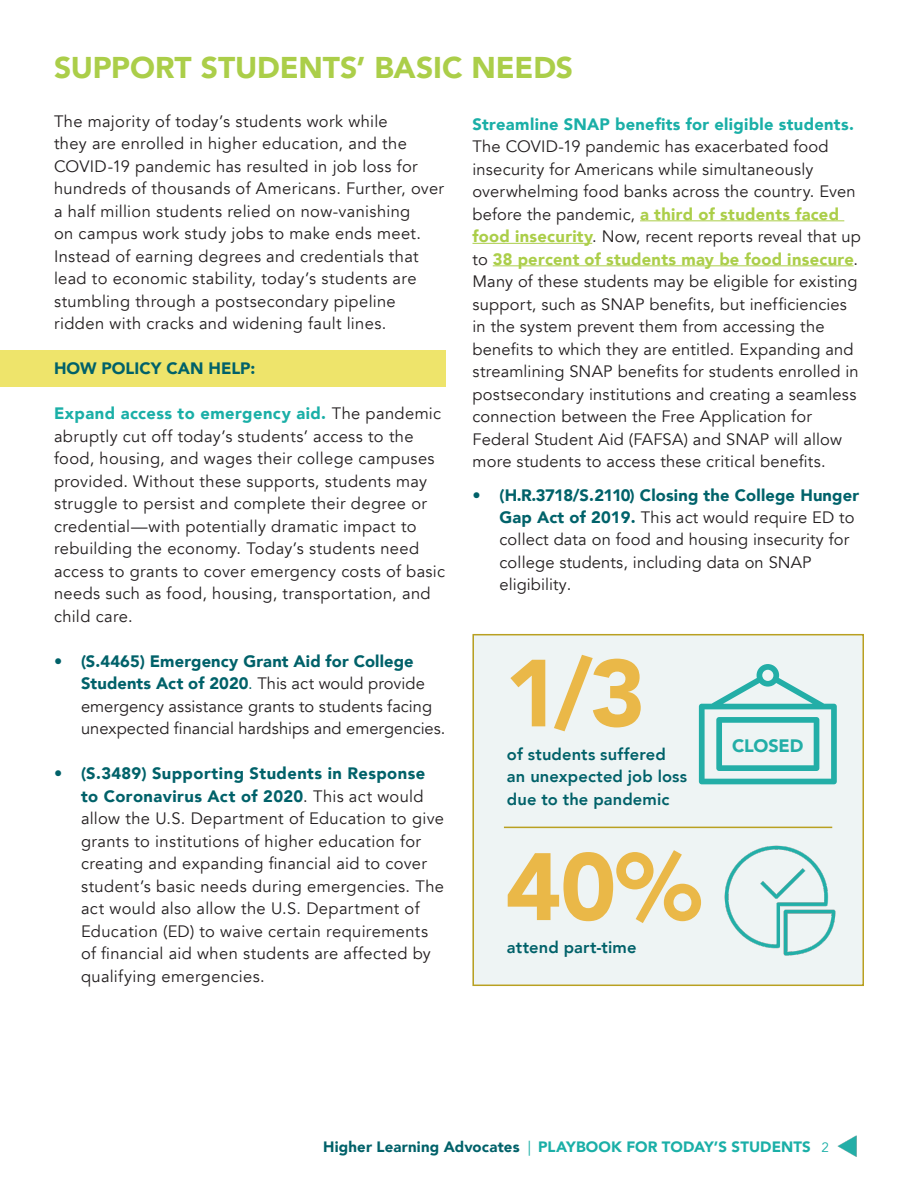
<style>
.page{position:relative;width:918px;height:1188px;background:#fff}
.page>*{position:absolute;margin:0;border:0;box-sizing:border-box;transform-origin:0 0}
.t1{font:900 94.5px "Avenir LT";color:#eab848}
.t2{font:900 94.05px "Avenir LT";color:#eab848}
.body{font:900 30px "Avenir";letter-spacing:-.005em;color:#abce49}
.t3{font:900 18px "Avenir";letter-spacing:-.01em;color:#23aea7}
.challenges_subhead{font:16.5px/22.5px "Avenir";letter-spacing:.015em;color:#231f20}
.body-2{font:16.5px/22.5px "Avenir";letter-spacing:.02em;color:#231f20}
.t4{font:800 16.5px/22.5px "Avenir LT";letter-spacing:.01em;color:#006169}
.Source_subhead{font:900 16.5px "Avenir";color:#006169}
.t5{font:900 15px "Avenir LT";letter-spacing:.01em;color:#1aafa7}
.s1{font-weight:900;color:#1aafa7}
.s2{font-weight:900;color:#006169}
.s3{color:#006169}
.s4{font-weight:900;color:#abce49}
.s5{font-weight:900;color:#00626a}
.s6{font-family:"Minion Pro";font-weight:400}
.s7{font-weight:400;font-size:13.5px}
</style>
<div class="page">
<img style="left:837px;top:1135px;width:20px;height:22px">
<div style="left:472px;top:635px;width:391px;height:351px;background:#eef4f4"></div>
<div style="left:472px;top:634px;width:392px;height:352px;border:2px solid #b9a021"></div>
<hr style="left:504px;top:827px;width:328px;height:1px;background:#b9a021">
<img style="left:724px;top:845px;width:112px;height:111px">
<svg style="left:699px;top:664px;width:138px;height:120px"></svg>
<hr style="left:640px;top:220px;width:204px;height:1px;background:#abce49">
<hr style="left:472px;top:243px;width:120px;height:1px;background:#abce49">
<hr style="left:493px;top:265px;width:361px;height:1px;background:#abce49">
<div style="left:0;top:351px;width:446px;height:36px;background:#eee46b"></div>
<p class="body" style="left:54px;top:42px;width:520px">SUPPORT STUDENTS’ BASIC NEEDS</p>
<p class="body-2" style="left:54px;top:110px;width:392px">The majority of today’s students work while<br>they are enrolled in higher education, and the COVID-19 pandemic has resulted in job loss for hundreds of thousands of Americans. Further, over a half million students relied on now-vanishing<br>on campus work study jobs to make ends meet.<br>Instead of earning degrees and credentials that lead to economic stability, today’s students are stumbling through a postsecondary pipeline ridden with cracks and widening fault lines.</p>
<p class="Source_subhead" style="left:54px;top:354px;width:203px">HOW POLICY CAN HELP:</p>
<p class="body-2" style="left:54px;top:403px;width:393px"><span class="s1">Expand access to emergency aid.</span> The pandemic abruptly cut off today’s students’ access to the food, housing, and wages their college campuses provided. Without these supports, students may struggle to persist and complete their degree or credential—with potentially dramatic impact to rebuilding the economy. Today’s students need access to grants to cover emergency costs of basic needs such as food, housing, transportation, and child care.</p>
<p class="challenges_subhead" style="left:81px;top:650px;width:366px;text-indent:-27px"><span class="s2">• (S.4465) Emergency Grant Aid for College Students Act of 2020</span><span class="s3">.</span> This act would provide emergency assistance grants to students facing unexpected financial hardships and emergencies.</p>
<p class="challenges_subhead" style="left:81px;top:762px;width:365px;text-indent:-27px"><span class="s2">• (S.3489) Supporting Students in Response to Coronavirus Act of 2020</span>. This act would allow the U.S. Department of Education to give grants to institutions of higher education for creating and expanding financial aid to cover student’s basic needs during emergencies. The act would also allow the U.S. Department of Education (ED) to waive certain requirements of financial aid when students are affected by qualifying emergencies.</p>
<p class="challenges_subhead" style="left:472px;top:113px;width:390px"><span class="s1">Streamline SNAP benefits for eligible students.<br></span>The COVID-19 pandemic has exacerbated food insecurity for Americans while simultaneously overwhelming food banks across the country. Even before the pandemic, <span class="s4">a third of students faced food insecurity</span>. Now, recent reports reveal that up to <span class="s4">38 percent of students may be food insecure</span>.<br>Many of these students may be eligible for existing support, such as SNAP benefits, but inefficiencies in the system prevent them from accessing the benefits to which they are entitled. Expanding and streamlining SNAP benefits for students enrolled in postsecondary institutions and creating a seamless connection between the Free Application for Federal Student Aid (FAFSA) and SNAP will allow more students to access these critical benefits.</p>
<p class="challenges_subhead" style="left:500px;top:484px;width:361px;text-indent:-27px"><span class="s2">• (H.R.3718/S.2110)</span> <span class="s5">Closing the College Hunger Gap Act of 2019.</span> This act would require ED to collect data on food and housing insecurity for college students, including data on SNAP eligibility.</p>
<p class="t2" style="left:505px;top:637px;width:142px">1/3</p>
<p class="t4" style="left:507px;top:743px;width:182px">of students suffered an unexpected job loss due to the pandemic</p>
<p class="t1" style="left:505px;top:830px;width:198px">40%</p>
<p class="t4" style="left:507px;top:936px;width:131px">attend part-time</p>
<p class="t3" style="left:732px;top:730px;width:73px">CLOSED</p>
<p class="t5" style="left:323px;top:1138px;width:507px"><span class="s3">Higher Learning Advocates</span> <span class="s6">|</span> PLAYBOOK FOR TODAY’S STUDENTS <span class="s7">2</span></p>
</div>
